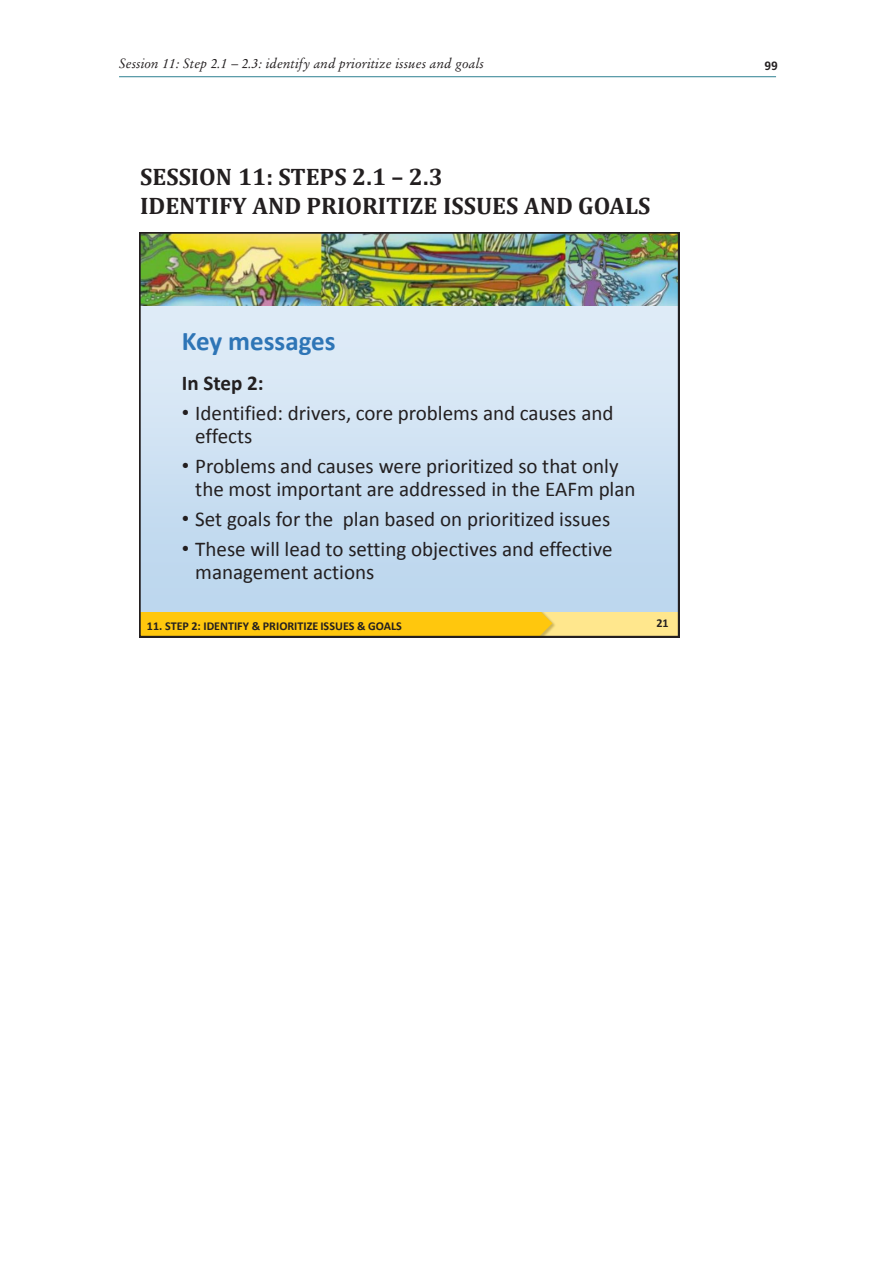
<style>
.page{position:relative;width:893px;height:1263px;background:#fff}
.page>*{position:absolute;margin:0;border:0;box-sizing:border-box;transform-origin:0 0}
.t1{font:700 27px "Calibri";color:#2e75b6}
.t2{font:700 24px/28.8px "Cambria";color:#231f20}
.t3{font:21px/22.6px "Calibri";color:#231f20}
.t4{font:700 21px "Calibri";color:#231f20}
.RunningHead{font:italic 13.5px "Stempel Garamond LT Std";color:#231f20}
.t5{font:700 12px "Calibri";color:#231f20}
.t6{font:700 12px "Frutiger LT Std";color:#231f20}
.s1{font-style:normal}
.s2{font-family:"Arial"}
</style>
<div class="page">
<hr style="left:119px;top:76px;width:657px;height:1px;background:#2e8191">
<img style="left:139px;top:232px;width:540px;height:405px">
<p class="RunningHead" style="left:119px;top:55px;width:366px">Session 11: Step 2.1 <span class="s1">–</span> 2.3: identify and prioritize issues and goals</p>
<p class="t2" style="left:140px;top:162px;width:512px">SESSION 11: STEPS 2.1 – 2.3<br>IDENTIFY AND PRIORITIZE ISSUES AND GOALS</p>
<p class="t1" style="left:182px;top:324px;width:155px">Key messages</p>
<p class="t4" style="left:182px;top:369px;width:83px">In Step 2:</p>
<p class="t3" style="left:195px;top:402px;width:420px;text-indent:-13px"><span class="s2">•</span> Identified: drivers, core problems and causes and effects</p>
<p class="t3" style="left:195px;top:455px;width:442px;text-indent:-13px"><span class="s2">•</span> Problems and causes were prioritized so that only the most important are addressed in the EAFm plan</p>
<p class="t3" style="left:182px;top:508px;width:430px"><span class="s2">•</span> Set goals for the plan based on prioritized issues</p>
<p class="t3" style="left:195px;top:538px;width:419px;text-indent:-13px"><span class="s2">•</span> These will lead to setting objectives and effective management actions</p>
<p class="t5" style="left:147px;top:618px;width:257px">11. STEP 2: IDENTIFY &amp; PRIORITIZE ISSUES &amp; GOALS</p>
<p class="t5" style="left:656px;top:616px;width:14px">21</p>
<p class="t6" style="left:764px;top:59px;width:15px">99</p>
</div>
